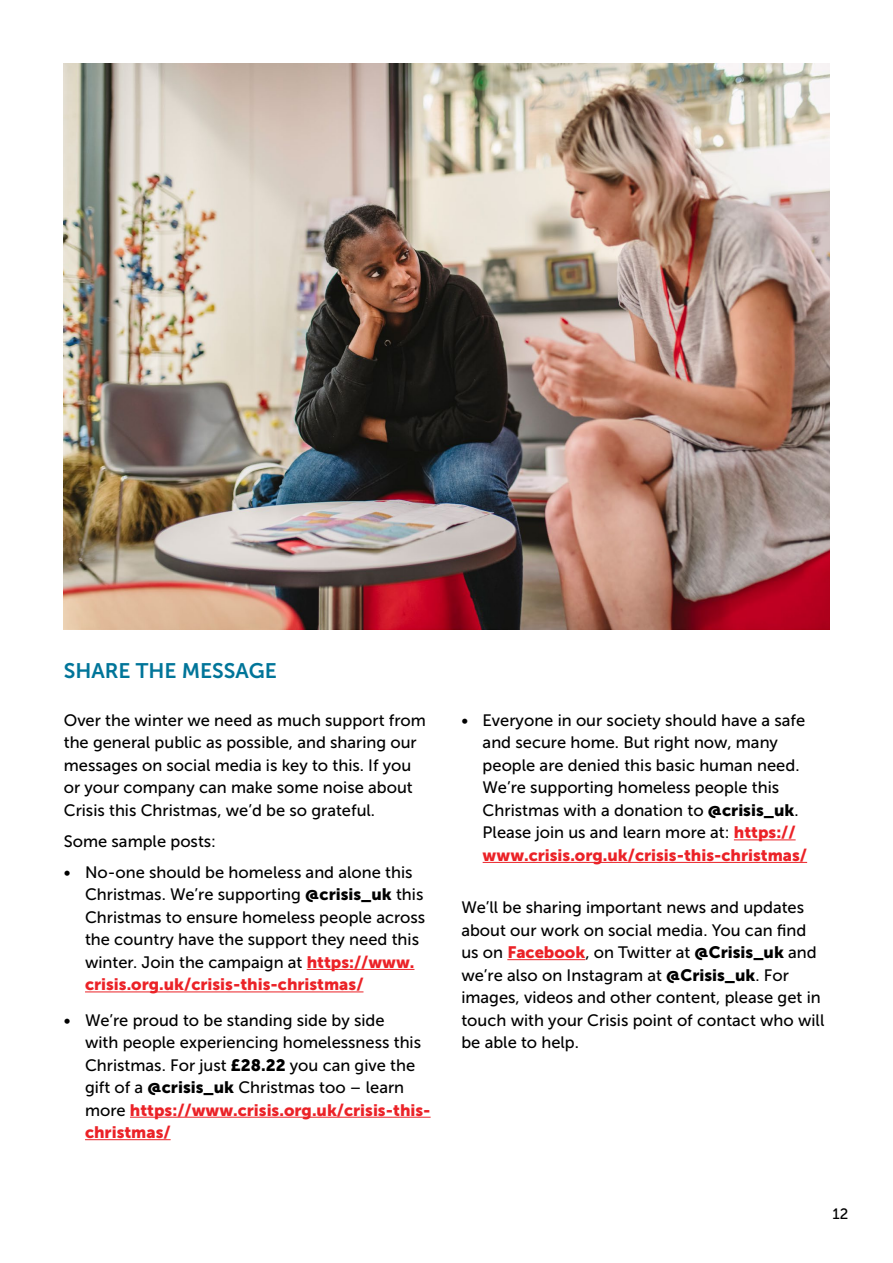
<style>
.page{position:relative;width:893px;height:1263px;background:#fff}
.page>*{position:absolute;margin:0;border:0;box-sizing:border-box;transform-origin:0 0}
.t1{font:21px "Museo Sans 700";color:#007599}
.t2{font:16.5px/22.5px "Museo Sans 500";color:#000}
.t3{font:16.5px/22.5px "Museo Sans 900";color:#eb2227}
.t4{font:15px "Museo Sans 500";color:#000}
.s1{font-family:"Museo Sans 900"}
.s2{font-family:"Museo Sans 900";color:#eb2227}
.s3{font-family:"Museo Sans 500";color:#000}
</style>
<div class="page">
<img style="left:64px;top:64px;width:765px;height:565px">
<hr style="left:307px;top:969px;width:107px;height:1px;background:#eb2227">
<hr style="left:85px;top:991px;width:278px;height:1px;background:#eb2227">
<hr style="left:130px;top:1117px;width:301px;height:1px;background:#eb2227">
<hr style="left:85px;top:1139px;width:86px;height:1px;background:#eb2227">
<hr style="left:734px;top:839px;width:62px;height:1px;background:#eb2227">
<hr style="left:483px;top:862px;width:324px;height:1px;background:#eb2227">
<hr style="left:507px;top:959px;width:78px;height:1px;background:#eb2227">
<p class="t1" style="left:64px;top:659px;width:215px">SHARE THE MESSAGE</p>
<p class="t2" style="left:64px;top:709px;width:364px">Over the winter we need as much support from the general public as possible, and sharing our messages on social media is key to this. If you or your company can make some noise about Crisis this Christmas, we’d be so grateful.</p>
<p class="t2" style="left:64px;top:830px;width:154px">Some sample posts:</p>
<p class="t2" style="left:85px;top:861px;width:342px;text-indent:-21px">• No-one should be homeless and alone this Christmas. We’re supporting <span class="s1">@crisis_uk</span> this Christmas to ensure homeless people across the country have the support they need this winter. Join the campaign at <span class="s2">https://www.</span></p>
<p class="t3" style="left:85px;top:973px;width:280px">crisis.org.uk/crisis-this-christmas/</p>
<p class="t2" style="left:85px;top:1009px;width:338px;text-indent:-21px">• We’re proud to be standing side by side with people experiencing homelessness this Christmas. For just <span class="s1">£28.22</span> you can give the gift of a <span class="s1">@crisis_uk</span> Christmas too – learn</p>
<p class="t3" style="left:85px;top:1098px;width:347px"><span class="s3">more</span> https://www.crisis.org.uk/crisis-this&shy;christmas/</p>
<p class="t2" style="left:483px;top:709px;width:324px;text-indent:-21px">• Everyone in our society should have a safe and secure home. But right now, many people are denied this basic human need.<br>We’re supporting homeless people this Christmas with a donation to <span class="s1">@crisis_uk</span>.<br>Please join us and learn more at: <span class="s2">https://</span></p>
<p class="t3" style="left:483px;top:844px;width:326px">www.crisis.org.uk/crisis-this-christmas/</p>
<p class="t2" style="left:461px;top:896px;width:364px">We’ll be sharing important news and updates about our work on social media. You can find us on <span class="s2">Facebook</span>, on Twitter at <span class="s1">@Crisis_uk</span> and we’re also on Instagram at <span class="s1">@Crisis_uk</span>. For images, videos and other content, please get in touch with your Crisis point of contact who will be able to help.</p>
<p class="t4" style="left:832px;top:1205px;width:17px">12</p>
</div>
